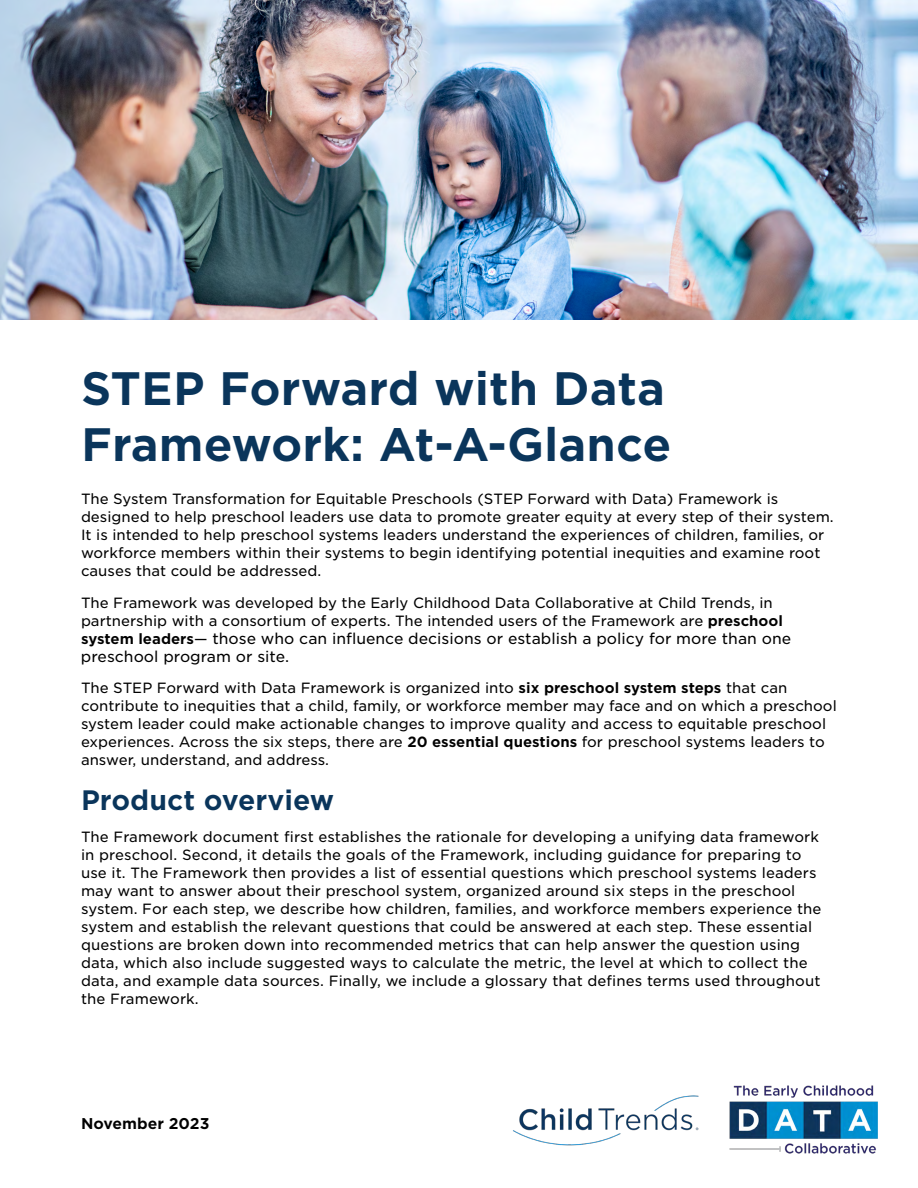
<style>
.page{position:relative;width:918px;height:1188px;background:#fff}
.page>*{position:absolute;margin:0;border:0;box-sizing:border-box;transform-origin:0 0}
.t1{font:700 45px/55.5px "Gotham S Sm";color:#0a355b}
.t2{font:700 27px "Gotham S Sm";color:#0a355b}
.t3{font:15px/18px "Gotham S Sm";color:#000}
.t4{font:700 15px "Gotham S Sm";color:#000}
.t5{font:14.25px/18px "Gotham S Sm";color:#000}
.s1{font-weight:700}
.s2{font-weight:700;font-size:14.25px}
.s3{font-size:14.25px}
</style>
<div class="page">
<img style="left:0;top:0;width:918px;height:320px">
<img style="left:729px;top:1085px;width:149px;height:69px">
<img style="left:513px;top:1095px;width:186px;height:51px">
<h1 class="t1" style="left:81px;top:361px;width:592px">STEP Forward with Data<br>Framework: At-A-Glance</h1>
<p class="t5" style="left:81px;top:490px;width:754px">The System Transformation for Equitable Preschools (STEP Forward with Data) Framework is designed to help preschool leaders use data to promote greater equity at every step of their system.<br>It is intended to help preschool systems leaders understand the experiences of children, families, or workforce members within their systems to begin identifying potential inequities and examine root causes that could be addressed.</p>
<p class="t5" style="left:81px;top:593px;width:704px">The Framework was developed by the Early Childhood Data Collaborative at Child Trends, in partnership with a consortium of experts. The intended users of the Framework are <span class="s1">preschool</span></p>
<p class="t3" style="left:81px;top:629px;width:712px"><span class="s2">system leaders</span><span class="s3">—</span> those who can influence decisions or establish a policy for more than one preschool program or site.</p>
<p class="t5" style="left:81px;top:679px;width:757px">The STEP Forward with Data Framework is organized into <span class="s1">six preschool system steps</span> that can contribute to inequities that a child, family, or workforce member may face and on which a preschool system leader could make actionable changes to improve quality and access to equitable preschool experiences. Across the six steps, there are <span class="s1">20 essential questions</span> for preschool systems leaders to answer, understand, and address.</p>
<h2 class="t2" style="left:81px;top:782px;width:255px">Product overview</h2>
<p class="t5" style="left:81px;top:827px;width:742px">The Framework document first establishes the rationale for developing a unifying data framework in preschool. Second, it details the goals of the Framework, including guidance for preparing to use it. The Framework then provides a list of essential questions which preschool systems leaders may want to answer about their preschool system, organized around six steps in the preschool system. For each step, we describe how children, families, and workforce members experience the system and establish the relevant questions that could be answered at each step. These essential questions are broken down into recommended metrics that can help answer the question using data, which also include suggested ways to calculate the metric, the level at which to collect the data, and example data sources. Finally, we include a glossary that defines terms used throughout the Framework.</p>
<p class="t4" style="left:81px;top:1113px;width:130px">November 2023</p>
</div>
